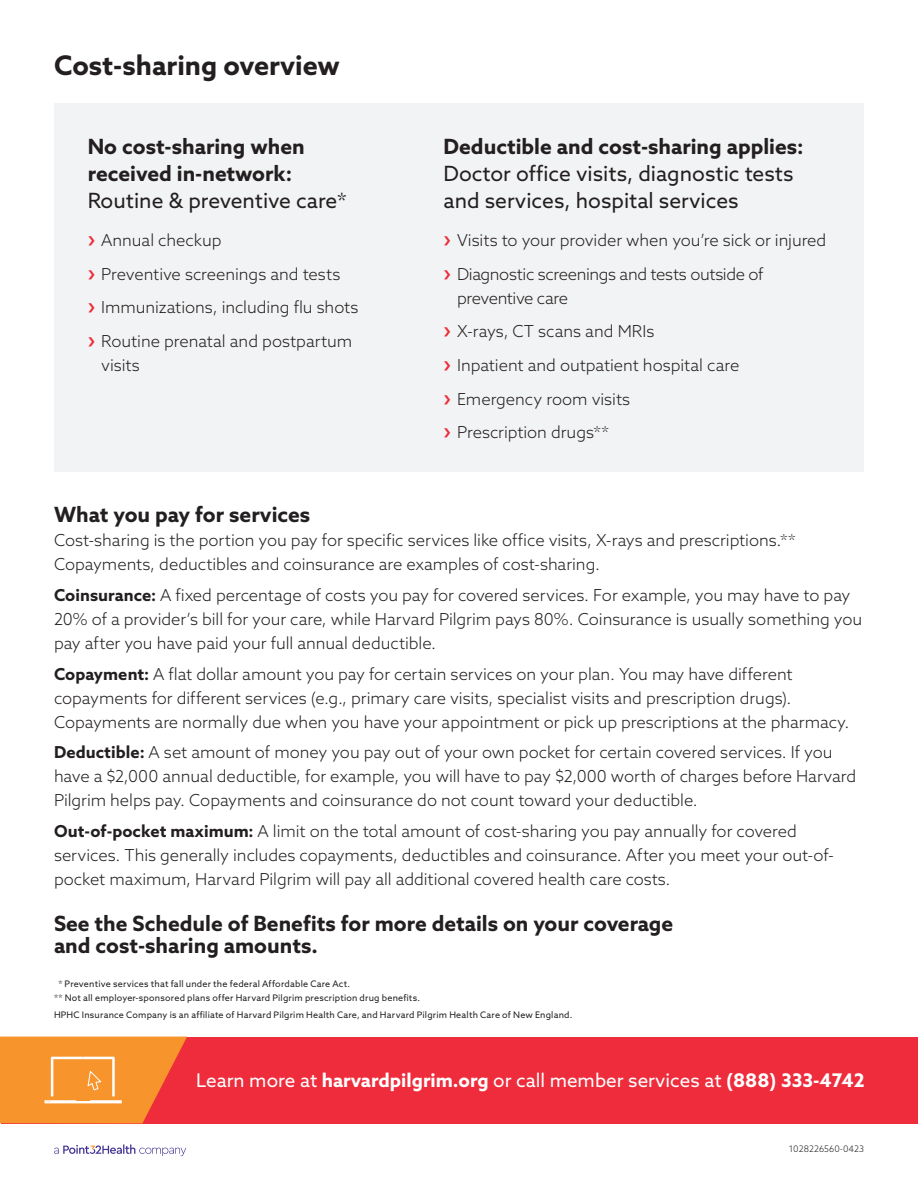
<style>
.page{position:relative;width:918px;height:1188px;background:#fff}
.page>*{position:absolute;margin:0;border:0;box-sizing:border-box;transform-origin:0 0}
.Page_Header{font:700 27px "Azo Sans";color:#231f20}
.Subheads{font:700 21px/27px "Azo Sans";color:#231f20}
.Subheads-2{font:21px/27px "Azo Sans";color:#231f20}
.Subheads-3{font:18.9px "Azo Sans";color:#fff}
.Body_Copy{font:300 16.5px/24px "Azo Sans";letter-spacing:-.005em;color:#231f20}
.Body_Copy-2{font:300 16.5px/24px "Azo Sans";letter-spacing:-.025em;color:#231f20}
.Disclaimer_Footnotes{font:9px "Azo Sans";letter-spacing:.025em;color:#231f20}
.t1{font:300 9px "Azo Sans";color:#231f20}
.s1{font-weight:400}
.s2{font-weight:700;font-size:21px;color:#ee2c3b}
.s3{font-weight:700}
</style>
<div class="page">
<svg style="left:54px;top:1144px;width:132px;height:12px"></svg>
<div style="left:54px;top:104px;width:810px;height:368px;background:#f2f3f4"></div>
<div style="left:2px;top:1037px;width:916px;height:87px;background:#ee2c3b"></div>
<svg style="left:0;top:1037px;width:187px;height:87px;background:#f68c36"></svg>
<p class="Page_Header" style="left:54px;top:48px;width:287px">Cost-sharing overview</p>
<p class="Subheads" style="left:88px;top:133px;width:261px">No cost-sharing when received in-network:<br><span class="s1">Routine &amp; preventive care*</span></p>
<p class="Body_Copy" style="left:88px;top:228px;width:135px"><span class="s2">›</span> Annual checkup</p>
<p class="Body_Copy" style="left:88px;top:261px;width:254px"><span class="s2">›</span> Preventive screenings and tests</p>
<p class="Body_Copy" style="left:88px;top:295px;width:272px"><span class="s2">›</span> Immunizations, including flu shots</p>
<p class="Body_Copy" style="left:101px;top:329px;width:253px;text-indent:-14px"><span class="s2">›</span> Routine prenatal and postpartum visits</p>
<p class="Subheads-2" style="left:444px;top:133px;width:362px"><span class="s3">Deductible and cost-sharing applies:<br></span>Doctor office visits, diagnostic tests and services, hospital services</p>
<p class="Body_Copy" style="left:444px;top:228px;width:384px"><span class="s2">›</span> Visits to your provider when you’re sick or injured</p>
<p class="Body_Copy-2" style="left:457px;top:261px;width:308px;text-indent:-14px"><span class="s2">›</span> Diagnostic screenings and tests outside of preventive care</p>
<p class="Body_Copy" style="left:444px;top:319px;width:212px"><span class="s2">›</span> X-rays, CT scans and MRIs</p>
<p class="Body_Copy" style="left:444px;top:353px;width:297px"><span class="s2">›</span> Inpatient and outpatient hospital care</p>
<p class="Body_Copy" style="left:444px;top:387px;width:188px"><span class="s2">›</span> Emergency room visits</p>
<p class="Body_Copy" style="left:444px;top:420px;width:167px"><span class="s2">›</span> Prescription drugs**</p>
<p class="Subheads" style="left:54px;top:501px;width:258px">What you pay for services</p>
<p class="Body_Copy" style="left:54px;top:528px;width:743px">Cost-sharing is the portion you pay for specific services like office visits, X-rays and prescriptions.**<br>Copayments, deductibles and coinsurance are examples of cost-sharing.</p>
<p class="Body_Copy" style="left:54px;top:583px;width:810px"><span class="s3">Coinsurance:</span> A fixed percentage of costs you pay for covered services. For example, you may have to pay<br>20% of a provider’s bill for your care, while Harvard Pilgrim pays 80%. Coinsurance is usually something you pay after you have paid your full annual deductible.</p>
<p class="Body_Copy" style="left:54px;top:662px;width:797px"><span class="s3">Copayment:</span> A flat dollar amount you pay for certain services on your plan. You may have different copayments for different services (e.g., primary care visits, specialist visits and prescription drugs).<br>Copayments are normally due when you have your appointment or pick up prescriptions at the pharmacy.</p>
<p class="Body_Copy" style="left:54px;top:740px;width:804px"><span class="s3">Deductible:</span> A set amount of money you pay out of your own pocket for certain covered services. If you have a $2,000 annual deductible, for example, you will have to pay $2,000 worth of charges before Harvard<br>Pilgrim helps pay. Copayments and coinsurance do not count toward your deductible.</p>
<p class="Body_Copy" style="left:54px;top:819px;width:782px"><span class="s3">Out-of-pocket maximum:</span> A limit on the total amount of cost-sharing you pay annually for covered services. This generally includes copayments, deductibles and coinsurance. After you meet your out-of&shy;pocket maximum, Harvard Pilgrim will pay all additional covered health care costs.</p>
<p class="Subheads" style="left:54px;top:912px;width:621px;line-height:22.5px">See the Schedule of Benefits for more details on your coverage and cost-sharing amounts.</p>
<p class="Disclaimer_Footnotes" style="left:58px;top:978px;width:293px">* Preventive services that fall under the federal Affordable Care Act.</p>
<p class="Disclaimer_Footnotes" style="left:54px;top:992px;width:367px">** Not all employer-sponsored plans offer Harvard Pilgrim prescription drug benefits.</p>
<p class="Disclaimer_Footnotes" style="left:54px;top:1009px;width:520px">HPHC Insurance Company is an affiliate of Harvard Pilgrim Health Care, and Harvard Pilgrim Health Care of New England.</p>
<p class="Subheads-3" style="left:196px;top:1068px;width:670px">Learn more at <span class="s3">harvardpilgrim.org</span> or call member services at <span class="s3">(888) 333-4742</span></p>
<p class="t1" style="left:789px;top:1143px;width:77px">1028226560-0423</p>
</div>
